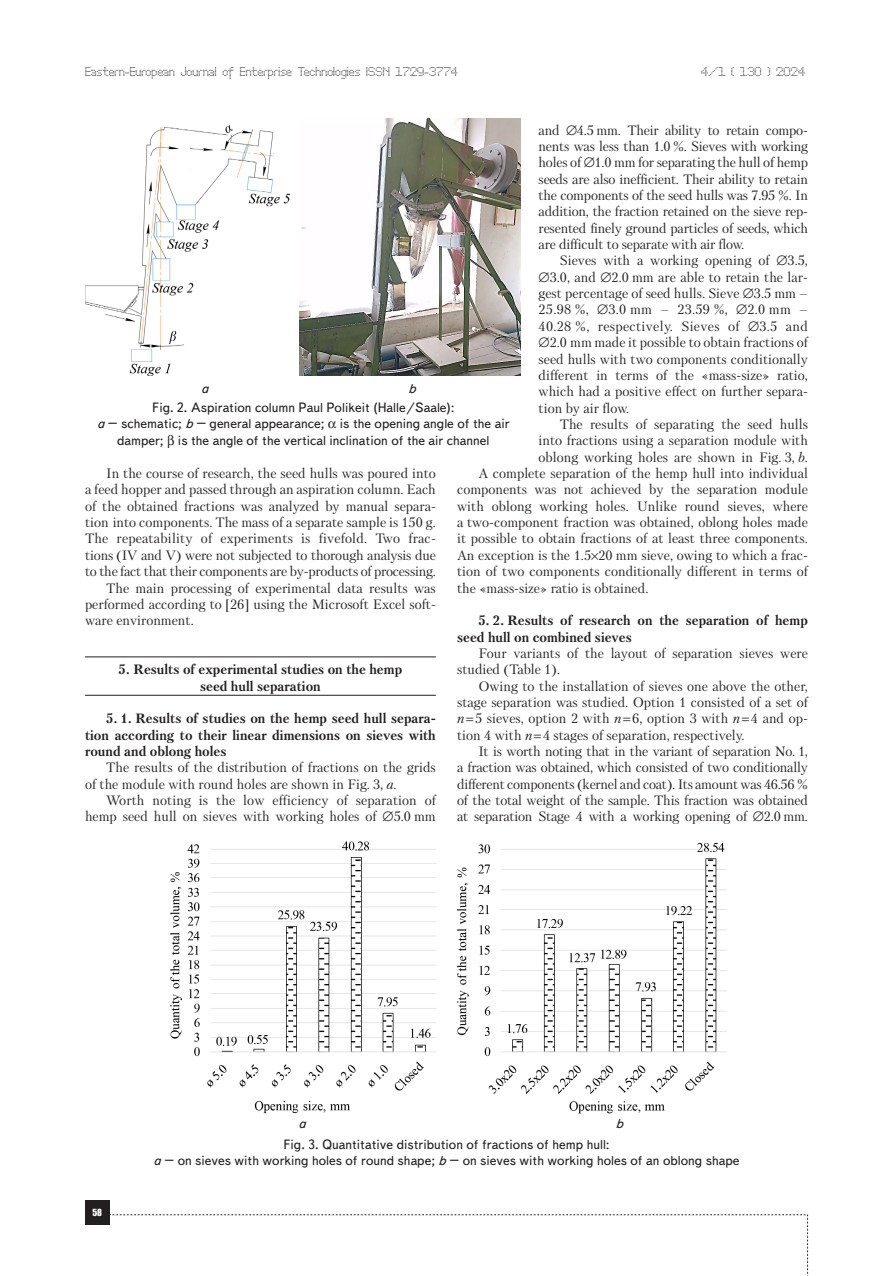
<style>
.page{position:relative;width:893px;height:1276px;background:#fff}
.page>*{position:absolute;margin:0;border:0;box-sizing:border-box;transform-origin:0 0}
.Text__англ__отступ{font:13.5px/16.4px "Petersburg C";color:#231f20;text-align:justify}
.Подпись_рисунка{font:13.5px/16.2px "Text Book C";color:#231f20;text-align:center}
.Text__англ__отступ-2{font:700 13.5px/16.4px "Petersburg C";color:#231f20;text-align:justify}
.Раздел_статьи{font:700 13.5px/16.4px "Petersburg C";color:#231f20;text-align:center}
.Подпись_рисунка-2{font:italic 13.5px "Text Book C";color:#231f20}
.t1{font:12px "Perfo C";letter-spacing:.015em;color:#231f20}
.t2{font:9px "Impact";color:#fff}
.s1{font-style:italic}
</style>
<div class="page">
<div style="left:85px;top:1200px;width:24px;height:24px;background:#231f20"></div>
<svg style="left:109px;top:1214px;width:699px;height:62px"></svg>
<hr style="left:85px;top:656px;width:351px;height:1px;background:#231f20">
<hr style="left:85px;top:695px;width:351px;height:1px;background:#231f20">
<img style="left:85px;top:125px;width:204px;height:250px">
<img style="left:299px;top:118px;width:222px;height:257px">
<img style="left:170px;top:841px;width:557px;height:273px">
<p class="t1" style="left:85px;top:65px;width:374px">Eastern-European Journal of Enterprise Technologies ISSN 1729-3774</p>
<p class="t1" style="left:701px;top:65px;width:105px">4/1 ( 130 ) 2024</p>
<p class="Text__англ__отступ" style="left:539px;top:122px;width:271px">and ∅4.5 mm. Their ability to retain compo&shy;nents was less than 1.0 %. Sieves with working holes of ∅1.0 mm for separating the hull of hemp seeds are also inefficient. Their ability to retain the components of the seed hulls was 7.95 %. In addition, the fraction retained on the sieve rep&shy;resented finely ground particles of seeds, which are difficult to separate with air flow.</p>
<p class="Text__англ__отступ" style="left:539px;top:252px;width:271px;text-align:left;text-indent:21px">Sieves with a working opening of ∅3.5, ∅3.0, and ∅2.0 mm are able to retain the lar&shy;gest percentage of seed hulls. Sieve ∅3.5 mm – 25.98 %, ∅3.0 mm – 23.59 %, ∅2.0 mm – 40.28 %, respectively. Sieves of ∅3.5 and ∅2.0 mm made it possible to obtain fractions of seed hulls with two components conditionally different in terms of the «mass-size» ratio, which had a positive effect on further separa&shy;tion by air flow.</p>
<p class="Text__англ__отступ" style="left:539px;top:416px;width:271px;text-indent:21px">The results of separating the seed hulls into fractions using a separation module with oblong working holes are shown in Fig. 3, <span class="s1">b</span>.</p>
<p class="Text__англ__отступ" style="left:457px;top:465px;width:352px;text-indent:21px">A complete separation of the hemp hull into individual components was not achieved by the separation module with oblong working holes. Unlike round sieves, where a two-component fraction was obtained, oblong holes made it possible to obtain fractions of at least three components.<br>An exception is the 1.5 20 mm sieve, owing to which a frac&shy;tion of two components conditionally different in terms of the «mass-size» ratio is obtained.</p>
<p class="Text__англ__отступ-2" style="left:457px;top:612px;width:352px;text-indent:21px">5. 2. Results of research on the separation of hemp seed hull on combined sieves</p>
<p class="Text__англ__отступ" style="left:457px;top:645px;width:352px;text-indent:21px">Four variants of the layout of separation sieves were studied (Table 1).</p>
<p class="Text__англ__отступ" style="left:457px;top:677px;width:352px;text-indent:21px">Owing to the installation of sieves one above the other, stage separation was studied. Option 1 consisted of a set of <span class="s1">n</span> 5 sieves, option 2 with <span class="s1">n</span> 6, option 3 with <span class="s1">n</span> 4 and op&shy;tion 4 with <span class="s1">n</span> 4 stages of separation, respectively.</p>
<p class="Text__англ__отступ" style="left:457px;top:743px;width:352px;text-indent:21px">It is worth noting that in the variant of separation No. 1, a fraction was obtained, which consisted of two conditionally different components (kernel and coat). Its amount was 46.56 % of the total weight of the sample. This fraction was obtained at separation Stage 4 with a working opening of ∅2.0 mm.</p>
<p class="Подпись_рисунка-2" style="left:201px;top:381px;width:9px">a</p>
<p class="Подпись_рисунка-2" style="left:408px;top:381px;width:9px">b</p>
<p class="Подпись_рисунка" style="left:97px;top:400px;width:414px">Fig. 2. Aspiration column Paul Polikeit (Halle/Saale):<br><span class="s1">a</span> – schematic; <span class="s1">b</span> – general appearance; is the opening angle of the air damper; is the angle of the vertical inclination of the air channel</p>
<p class="Text__англ__отступ" style="left:85px;top:465px;width:352px;text-indent:21px">In the course of research, the seed hulls was poured into a feed hopper and passed through an aspiration column. Each of the obtained fractions was analyzed by manual separa&shy;tion into components. The mass of a separate sample is 150 g.<br>The repeatability of experiments is fivefold. Two frac&shy;tions (IV and V) were not subjected to thorough analysis due to the fact that their components are by-products of processing.</p>
<p class="Text__англ__отступ" style="left:85px;top:579px;width:352px;text-indent:21px">The main processing of experimental data results was performed according to [26] using the Microsoft Excel soft&shy;ware environment.</p>
<p class="Раздел_статьи" style="left:119px;top:661px;width:285px">5. Results of experimental studies on the hemp seed hull separation</p>
<p class="Text__англ__отступ-2" style="left:85px;top:710px;width:352px;text-indent:21px">5. 1. Results of studies on the hemp seed hull separa&shy;tion according to their linear dimensions on sieves with round and oblong holes</p>
<p class="Text__англ__отступ" style="left:85px;top:759px;width:352px;text-indent:21px">The results of the distribution of fractions on the grids of the module with round holes are shown in Fig. 3, <span class="s1">a</span>.</p>
<p class="Text__англ__отступ" style="left:85px;top:792px;width:352px;text-align:right">Worth noting is the low efficiency of separation of hemp seed hull on sieves with working holes of ∅5.0 mm</p>
<p class="t2" style="left:92px;top:1205px;width:11px">58</p>
<p class="Подпись_рисунка-2" style="left:298px;top:1115px;width:9px">a</p>
<p class="Подпись_рисунка-2" style="left:616px;top:1115px;width:9px">b</p>
<p class="Подпись_рисунка" style="left:154px;top:1136px;width:587px">Fig. 3. Quantitative distribution of fractions of hemp hull:<br><span class="s1">a</span> – on sieves with working holes of round shape; <span class="s1">b</span> – on sieves with working holes of an oblong shape</p>
</div>
